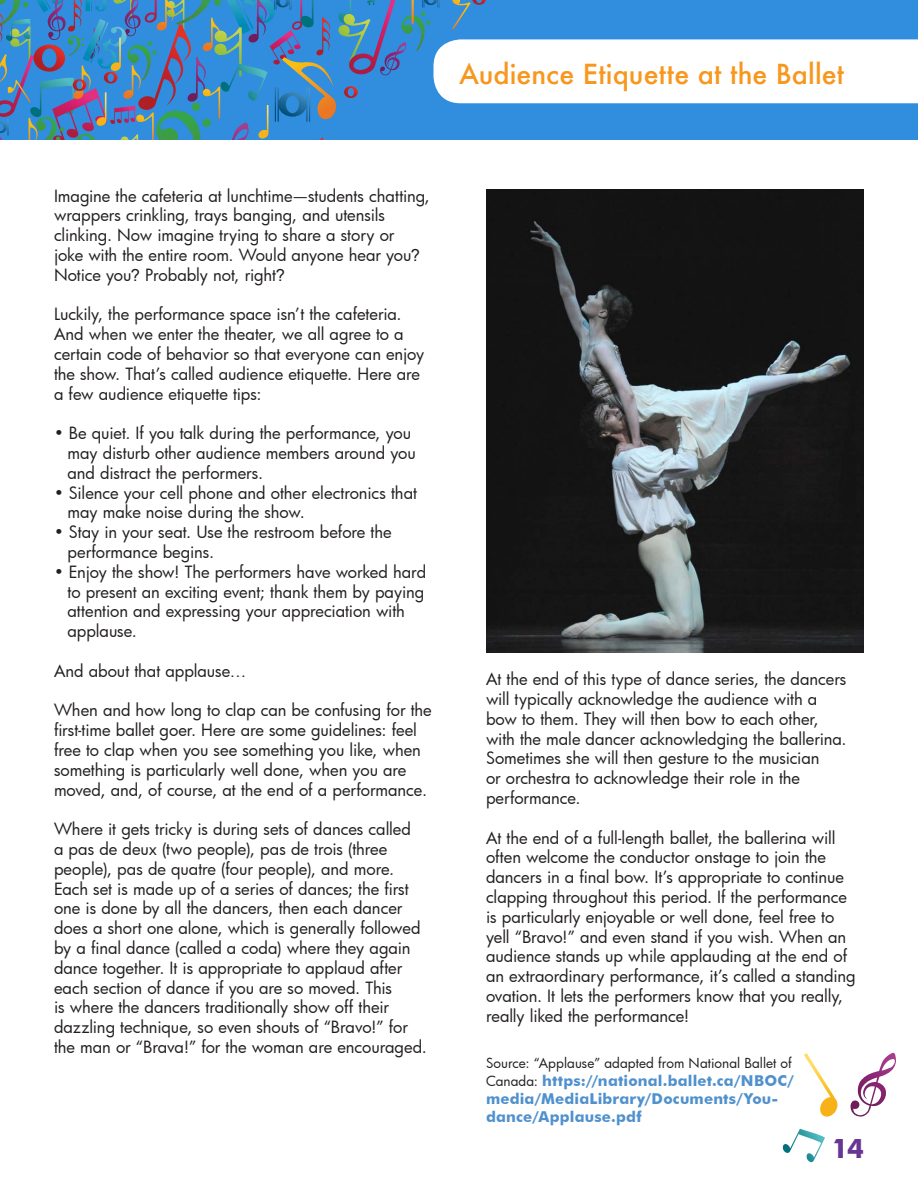
<style>
.page{position:relative;width:918px;height:1188px;background:#fff}
.page>*{position:absolute;margin:0;border:0;box-sizing:border-box;transform-origin:0 0}
.t1{font:500 27px "Futura";letter-spacing:.005em;color:#f8971d}
.t2{font:700 27px "Futura BT";color:#673695}
.t3{font:16.5px/19.8px "Futura";letter-spacing:-.005em;color:#231f20}
.t4{font:700 15px/18px "Futura BT";letter-spacing:.01em;color:#5091cd}
.t5{font:13.5px "Futura";letter-spacing:.005em;color:#231f20}
.s1{font-family:"Arial"}
.s2{font-family:"Futura";font-weight:400;font-size:13.5px;color:#231f20}
</style>
<div class="page">
<svg style="left:0;top:0;width:918px;height:140px"></svg>
<img style="left:486px;top:189px;width:378px;height:463px">
<svg style="left:782px;top:1129px;width:43px;height:34px"></svg>
<svg style="left:850px;top:1053px;width:46px;height:64px"></svg>
<svg style="left:804px;top:1053px;width:34px;height:64px"></svg>
<h1 class="t1" style="left:459px;top:55px;width:387px">Audience Etiquette at the Ballet</h1>
<p class="t3" style="left:54px;top:185px;width:378px">Imagine the cafeteria at lunchtime—students chatting, wrappers crinkling, trays banging, and utensils clinking. Now imagine trying to share a story or<br>joke with the entire room. Would anyone hear you<span class="s1">?<br></span>Notice you<span class="s1">?</span> Probably not, right<span class="s1">?</span></p>
<p class="t3" style="left:54px;top:304px;width:372px">Luckily, the performance space isn’t the cafeteria.<br>And when we enter the theater, we all agree to a certain code of behavior so that everyone can enjoy the show. That’s called audience etiquette. Here are a few audience etiquette tips:</p>
<p class="t3" style="left:67px;top:423px;width:350px;text-indent:-13px">• Be quiet. If you talk during the performance, you may disturb other audience members around you and distract the performers.</p>
<p class="t3" style="left:67px;top:482px;width:351px;text-indent:-13px">• Silence your cell phone and other electronics that may make noise during the show.</p>
<p class="t3" style="left:67px;top:522px;width:326px;text-indent:-13px">• Stay in your seat. Use the restroom before the performance begins.</p>
<p class="t3" style="left:67px;top:561px;width:360px;text-indent:-13px">• Enjoy the show! The performers have worked hard to present an exciting event; thank them by paying attention and expressing your appreciation with applause.</p>
<p class="t3" style="left:54px;top:660px;width:194px">And about that applause…</p>
<p class="t3" style="left:54px;top:700px;width:379px">When and how long to clap can be confusing for the first-time ballet goer. Here are some guidelines: feel free to clap when you see something you like, when something is particularly well done, when you are moved, and, of course, at the end of a performance.</p>
<p class="t3" style="left:54px;top:819px;width:374px">Where it gets tricky is during sets of dances called<br>a pas de deux (two people), pas de trois (three people), pas de quatre (four people), and more.<br>Each set is made up of a series of dances; the first one is done by all the dancers, then each dancer does a short one alone, which is generally followed by a final dance (called a coda) where they again dance together. It is appropriate to applaud after each section of dance if you are so moved. This<br>is where the dancers traditionally show off their dazzling technique, so even shouts of “Bravo!” for the man or “Brava!” for the woman are encouraged.</p>
<p class="t3" style="left:486px;top:669px;width:362px">At the end of this type of dance series, the dancers will typically acknowledge the audience with a bow to them. They will then bow to each other, with the male dancer acknowledging the ballerina.<br>Sometimes she will then gesture to the musician<br>or orchestra to acknowledge their role in the performance.</p>
<p class="t3" style="left:486px;top:827px;width:371px">At the end of a full-length ballet, the ballerina will often welcome the conductor onstage to join the dancers in a final bow. It’s appropriate to continue clapping throughout this period. If the performance is particularly enjoyable or well done, feel free to yell “Bravo!” and even stand if you wish. When an audience stands up while applauding at the end of an extraordinary performance, it’s called a standing ovation. It lets the performers know that you really, really liked the performance!</p>
<p class="t5" style="left:486px;top:1054px;width:307px">Source: “Applause” adapted from National Ballet of</p>
<p class="t4" style="left:486px;top:1071px;width:309px"><span class="s2">Canada:</span> https://national.ballet.ca/NBOC/ media/MediaLibrary/Documents/You&shy;dance/Applause.pdf</p>
<h1 class="t2" style="left:832px;top:1132px;width:34px">14</h1>
</div>
